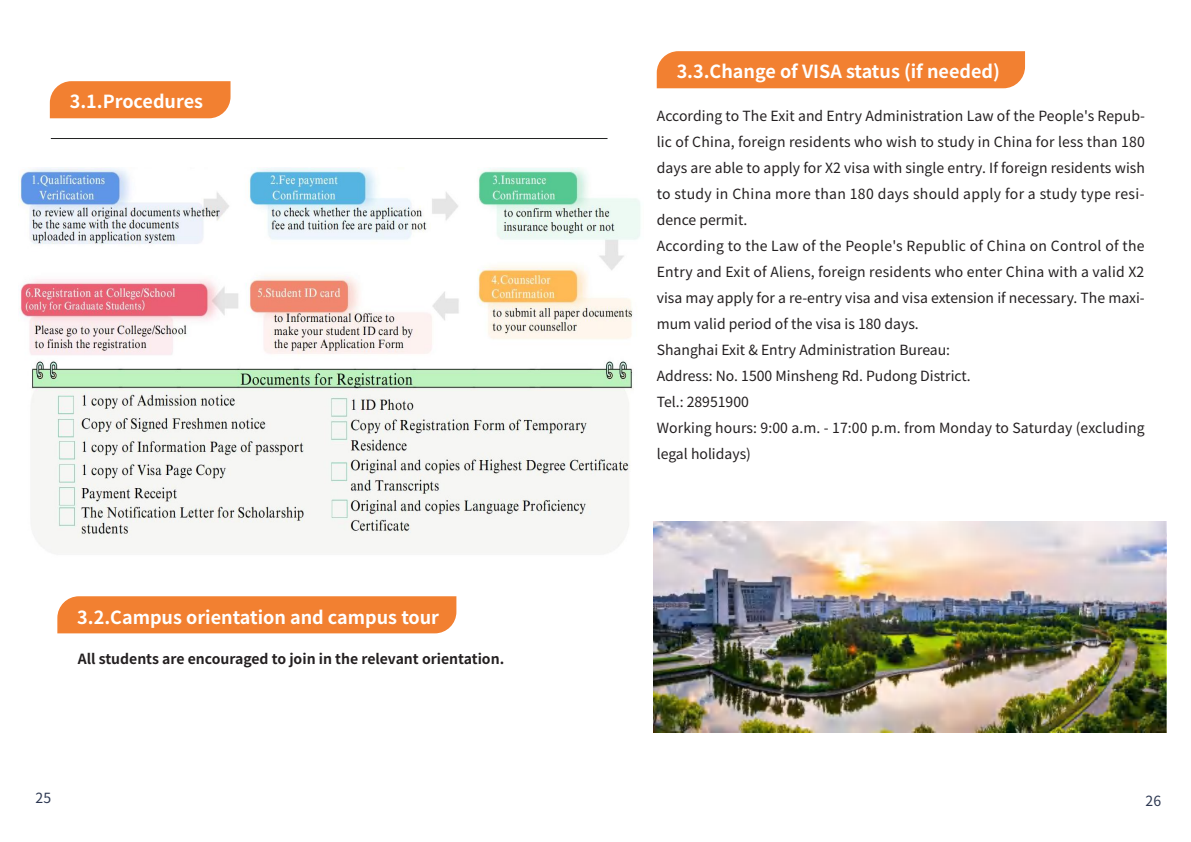
<style>
.page{position:relative;width:1191px;height:842px;background:#fff}
.page>*{position:absolute;margin:0;border:0;box-sizing:border-box;transform-origin:0 0}
.t1{font:700 18px "Source Han Sans CN";color:#fff}
.t2{font:14px/26px "Source Han Sans CN";letter-spacing:.005em;color:#231f20}
.t3{font:700 14px "Source Han Sans CN";color:#231f20}
.t4{font:14px "Source Han Sans CN";color:#2c3751}
</style>
<div class="page">
<div style="left:50px;top:81px;width:180px;height:37px;background:#f28031"></div>
<div style="left:657px;top:51px;width:368px;height:37px;background:#f28031"></div>
<div style="left:57px;top:596px;width:399px;height:37px;background:#f28031"></div>
<hr style="left:51px;top:138px;width:556px;height:1px;background:#222322">
<img style="left:654px;top:522px;width:512px;height:211px">
<img style="left:19px;top:167px;width:621px;height:387px">
<p class="t1" style="left:70px;top:92px;width:135px">3.1.Procedures</p>
<p class="t1" style="left:77px;top:607px;width:363px">3.2.Campus orientation and campus tour</p>
<p class="t3" style="left:78px;top:651px;width:428px">All students are encouraged to join in the relevant orientation.</p>
<p class="t1" style="left:676px;top:62px;width:325px">3.3.Change of VISA status (if needed)</p>
<p class="t2" style="left:657px;top:103px;width:490px">According to The Exit and Entry Administration Law of the People's Repub&shy;lic of China, foreign residents who wish to study in China for less than 180 days are able to apply for X2 visa with single entry. If foreign residents wish to study in China more than 180 days should apply for a study type resi&shy;dence permit.<br>According to the Law of the People's Republic of China on Control of the Entry and Exit of Aliens, foreign residents who enter China with a valid X2 visa may apply for a re-entry visa and visa extension if necessary. The maxi&shy;mum valid period of the visa is 180 days.<br>Shanghai Exit &amp; Entry Administration Bureau:<br>Address: No. 1500 Minsheng Rd. Pudong District.<br>Tel.: 28951900<br>Working hours: 9:00 a.m. - 17:00 p.m. from Monday to Saturday (excluding legal holidays)</p>
<p class="t4" style="left:36px;top:790px;width:17px">25</p>
<p class="t4" style="left:1145px;top:792px;width:17px">26</p>
</div>
